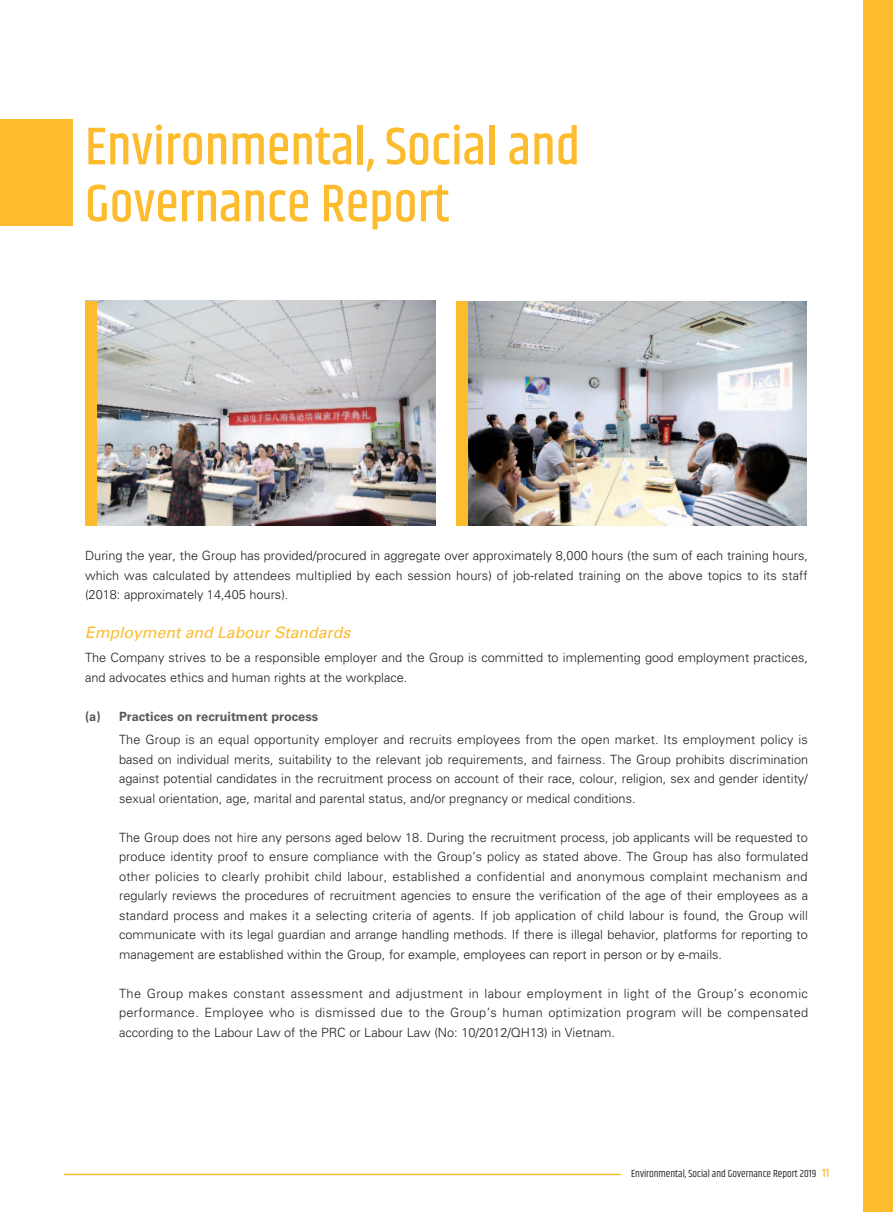
<style>
.page{position:relative;width:893px;height:1212px;background:#fff}
.page>*{position:absolute;margin:0;border:0;box-sizing:border-box;transform-origin:0 0}
.t1{font:500 54px/57px "Khand";color:#fdbb2e}
.t2{font:italic 15.75px "Univers LT Std";color:#fdbb2e}
.t3{font:300 12.75px/19.5px "Univers LT Std";color:#231f20;text-align:justify}
.t4{font:700 12.75px "Univers LT Std";color:#57585a}
.t5{font:10.5px "Khand";color:#231f20}
.s1{font-weight:500;font-size:12px;color:#fdbb2e}
</style>
<div class="page">
<div style="left:863px;top:0;width:30px;height:1212px;background:#fdbb2e"></div>
<hr style="left:64px;top:1174px;width:557px;height:1px;background:#fdbb2e">
<div style="left:0;top:119px;width:72px;height:106px;background:#fdbb2e"></div>
<img style="left:85px;top:301px;width:351px;height:225px">
<div style="left:85px;top:301px;width:12px;height:224px;background:#fdbb2e"></div>
<img style="left:468px;top:301px;width:339px;height:225px">
<div style="left:456px;top:301px;width:12px;height:225px;background:#fdbb2e"></div>
<h1 class="t1" style="left:85px;top:121px;width:496px">Environmental, Social and<br>Governance Report</h1>
<p class="t3" style="left:85px;top:546px;width:724px">During the year, the Group has provided/procured in aggregate over approximately 8,000 hours (the sum of each training hours, which was calculated by attendees multiplied by each session hours) of job-related training on the above topics to its staff (2018: approximately 14,405 hours).</p>
<p class="t2" style="left:85px;top:623px;width:267px">Employment and Labour Standards</p>
<p class="t3" style="left:85px;top:648px;width:724px">The Company strives to be a responsible employer and the Group is committed to implementing good employment practices, and advocates ethics and human rights at the workplace.</p>
<p class="t4" style="left:85px;top:708px;width:235px">(a) Practices on recruitment process</p>
<p class="t3" style="left:119px;top:730px;width:691px">The Group is an equal opportunity employer and recruits employees from the open market. Its employment policy is based on individual merits, suitability to the relevant job requirements, and fairness. The Group prohibits discrimination against potential candidates in the recruitment process on account of their race, colour, religion, sex and gender identity/ sexual orientation, age, marital and parental status, and/or pregnancy or medical conditions.</p>
<p class="t3" style="left:119px;top:827px;width:691px">The Group does not hire any persons aged below 18. During the recruitment process, job applicants will be requested to produce identity proof to ensure compliance with the Group’s policy as stated above. The Group has also formulated other policies to clearly prohibit child labour, established a confidential and anonymous complaint mechanism and regularly reviews the procedures of recruitment agencies to ensure the verification of the age of their employees as a standard process and makes it a selecting criteria of agents. If job application of child labour is found, the Group will communicate with its legal guardian and arrange handling methods. If there is illegal behavior, platforms for reporting to management are established within the Group, for example, employees can report in person or by e-mails.</p>
<p class="t3" style="left:119px;top:983px;width:691px">The Group makes constant assessment and adjustment in labour employment in light of the Group’s economic performance. Employee who is dismissed due to the Group’s human optimization program will be compensated according to the Labour Law of the PRC or Labour Law (No: 10/2012/QH13) in Vietnam.</p>
<p class="t5" style="left:631px;top:1167px;width:200px">Environmental, Social and Governance Report 2019 <span class="s1">11</span></p>
</div>
